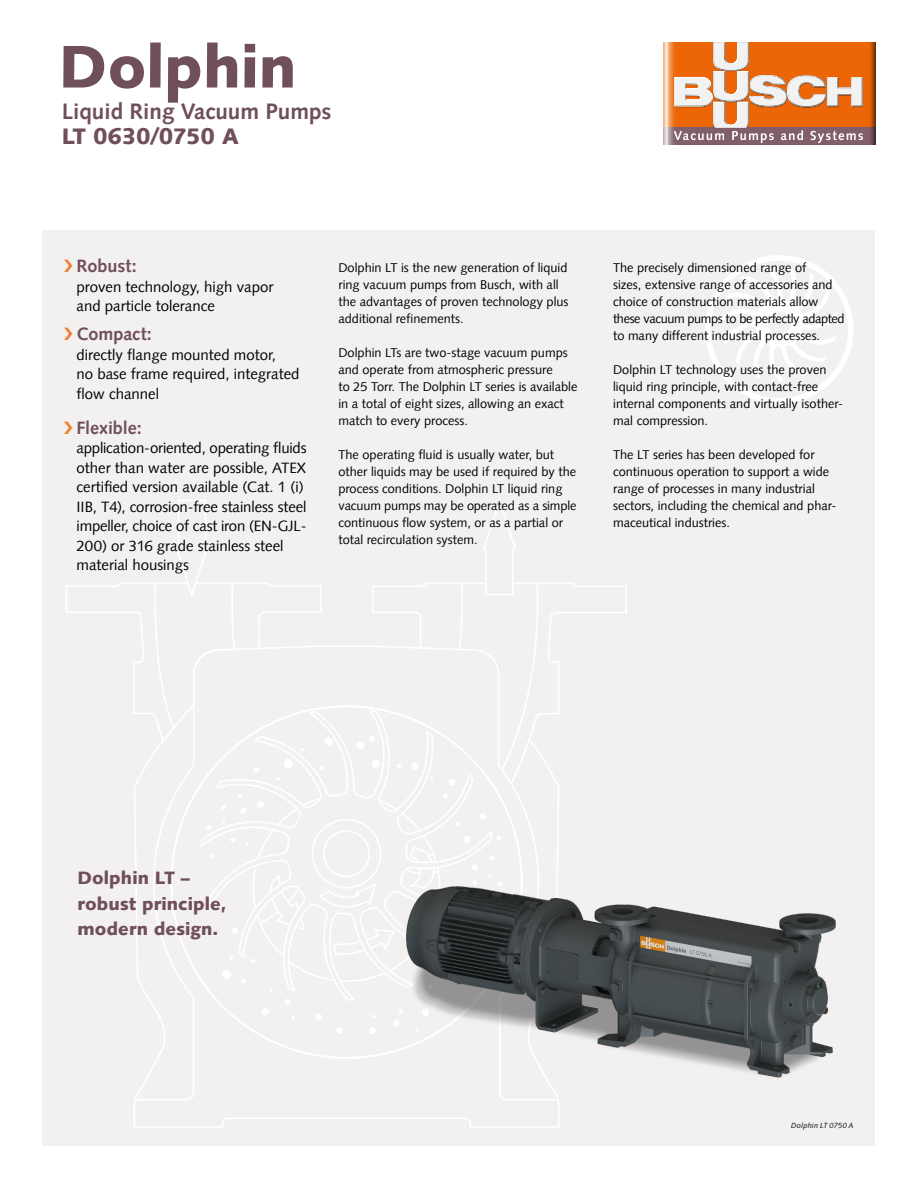
<style>
.page{position:relative;width:918px;height:1188px;background:#fff}
.page>*{position:absolute;margin:0;border:0;box-sizing:border-box;transform-origin:0 0}
.t1{font:900 60px "Syntax LT";color:#704f5d}
.t2{font:700 22.5px "Syntax LT";color:#704f5d}
.t3{font:900 22.5px "Syntax LT";letter-spacing:-.02em;color:#704f5d}
.t4{font:900 18px/25.5px "Syntax LT";letter-spacing:.005em;color:#704f5d}
.t5{font:700 18px "Syntax LT";letter-spacing:-.005em;color:#704f5d}
.t6{font:15px/19.5px "Syntax LT";color:#000}
.t7{font:12.75px/17px "Syntax LT";color:#000}
.t8{font:italic 7.5px "Syntax LT";letter-spacing:.015em;color:#000}
</style>
<div class="page">
<div style="left:43px;top:230px;width:832px;height:915px;background:#f3f0f0"></div>
<svg style="left:705px;top:255px;width:148px;height:149px"></svg>
<svg style="left:66px;top:498px;width:561px;height:630px"></svg>
<img style="left:369px;top:867px;width:467px;height:240px">
<svg style="left:663px;top:43px;width:212px;height:102px;background:#c97d50"></svg>
<svg style="left:674px;top:43px;width:189px;height:100px"></svg>
<h1 class="t1" style="left:59px;top:31px;width:239px">Dolphin</h1>
<h2 class="t2" style="left:62px;top:98px;width:271px">Liquid Ring Vacuum Pumps</h2>
<h2 class="t3" style="left:62px;top:123px;width:179px">LT 0630/0750 A</h2>
<h3 class="t5" style="left:77px;top:256px;width:62px">Robust:</h3>
<p class="t6" style="left:77px;top:277px;width:198px">proven technology, high vapor and particle tolerance</p>
<h3 class="t5" style="left:77px;top:324px;width:77px">Compact:</h3>
<p class="t6" style="left:77px;top:345px;width:225px">directly flange mounted motor,<br>no base frame required, integrated flow channel</p>
<h3 class="t5" style="left:77px;top:417px;width:67px">Flexible:</h3>
<p class="t6" style="left:77px;top:438px;width:232px">application-oriented, operating fluids other than water are possible, ATEX certified version available (Cat. 1 (i)<br>IIB, T4), corrosion-free stainless steel impeller, choice of cast iron (EN-GJL-200) or 316 grade stainless steel material housings</p>
<p class="t7" style="left:338px;top:259px;width:232px">Dolphin LT is the new generation of liquid ring vacuum pumps from Busch, with all the advantages of proven technology plus additional refinements.</p>
<p class="t7" style="left:338px;top:344px;width:241px">Dolphin LTs are two-stage vacuum pumps and operate from atmospheric pressure<br>to 25 Torr. The Dolphin LT series is available in a total of eight sizes, allowing an exact match to every process.</p>
<p class="t7" style="left:338px;top:446px;width:240px">The operating fluid is usually water, but other liquids may be used if required by the process conditions. Dolphin LT liquid ring vacuum pumps may be operated as a simple continuous flow system, or as a partial or total recirculation system.</p>
<p class="t7" style="left:613px;top:259px;width:233px">The precisely dimensioned range of<br>sizes, extensive range of accessories and choice of construction materials allow these vacuum pumps to be perfectly adapted to many different industrial processes.</p>
<p class="t7" style="left:613px;top:361px;width:232px">Dolphin LT technology uses the proven liquid ring principle, with contact-free internal components and virtually isother&shy;mal compression.</p>
<p class="t7" style="left:613px;top:446px;width:225px">The LT series has been developed for continuous operation to support a wide range of processes in many industrial sectors, including the chemical and phar&shy;maceutical industries.</p>
<h3 class="t4" style="left:78px;top:865px;width:150px">Dolphin LT – robust principle, modern design.</h3>
<p class="t8" style="left:791px;top:1121px;width:64px">Dolphin LT 0750 A</p>
</div>
